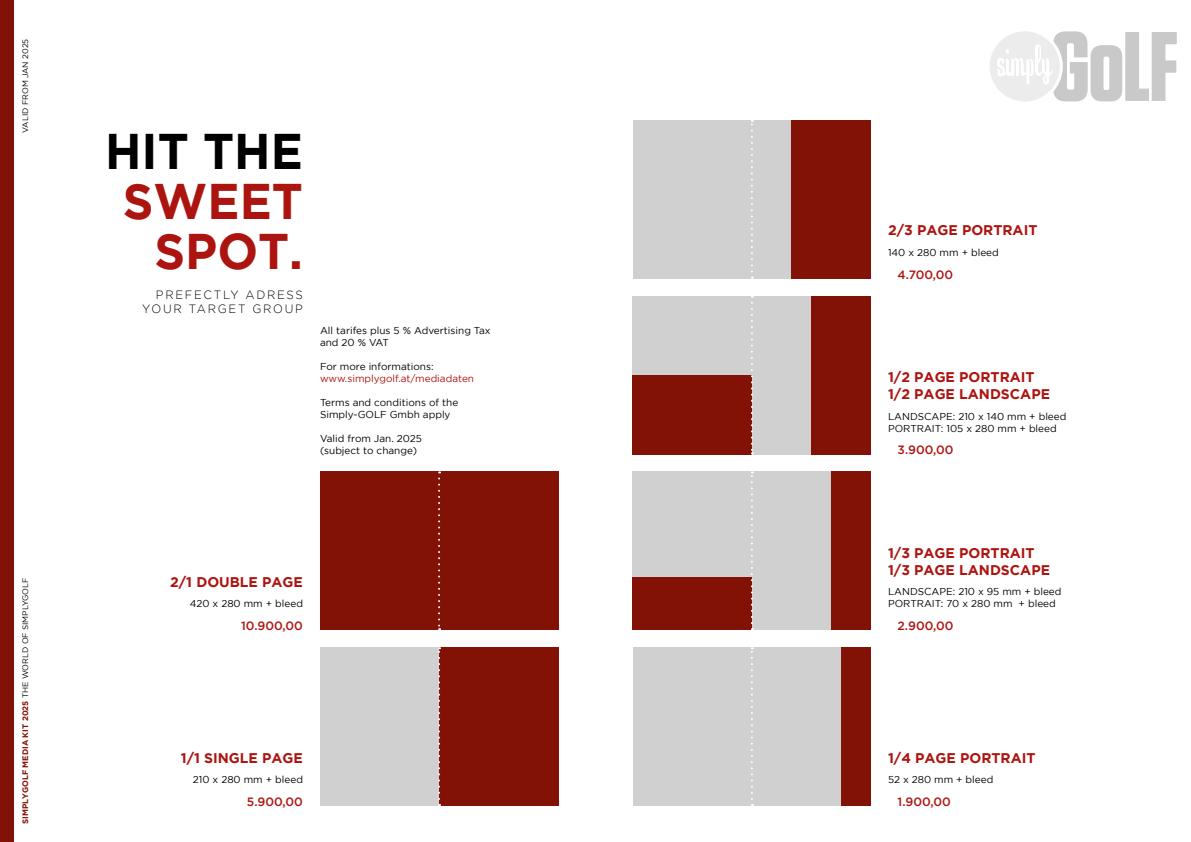
<style>
.page{position:relative;width:1191px;height:842px;background:#fff}
.page>*{position:absolute;margin:0;border:0;box-sizing:border-box;transform-origin:0 0}
.t1{font:700 50px/50px "Gotham";color:#ac1410;text-align:right;scale:.96 1}
.t2{font:700 50px "Gotham";color:#000;scale:.96 1}
.t3{font:700 14px/16.8px "Gotham";color:#ac1410}
.t4{font:500 12px "Gotham";color:#ac1410}
.t5{font:300 12px/14px "Gotham";letter-spacing:.15em;color:#000;text-align:right;scale:.96 1}
.t6{font:10px/12px "Gotham";color:#000}
.t7{font:10px "Gotham";color:#ac1410}
.t8{font:700 8px "Gotham";color:#821205}
.t9{font:8px "Gotham";color:#000}
.s1{font-weight:400;color:#000}
</style>
<div class="page">
<svg style="left:987px;top:30px;width:74px;height:73px"></svg>
<div style="left:986px;top:28px;width:76px;height:77px;border:3px solid #fff;border-radius:50%"></div>
<svg style="left:997px;top:31px;width:179px;height:70px"></svg>
<div style="left:0;top:0;width:14px;height:842px;background:#821205"></div>
<div style="left:633px;top:471px;width:238px;height:159px;background:#d0d0d0"></div>
<div style="left:633px;top:296px;width:238px;height:158px;background:#d0d0d0"></div>
<div style="left:320px;top:647px;width:119px;height:159px;background:#d0d0d0"></div>
<div style="left:439px;top:647px;width:119px;height:159px;background:#821205"></div>
<div style="left:320px;top:471px;width:238px;height:159px;background:#821205"></div>
<svg style="left:438px;top:471px;width:2px;height:159px"></svg>
<svg style="left:438px;top:647px;width:2px;height:159px"></svg>
<div style="left:633px;top:120px;width:158px;height:159px;background:#d0d0d0"></div>
<div style="left:791px;top:120px;width:80px;height:159px;background:#821205"></div>
<svg style="left:751px;top:120px;width:2px;height:159px"></svg>
<div style="left:811px;top:296px;width:60px;height:158px;background:#821205"></div>
<div style="left:633px;top:375px;width:119px;height:79px;background:#821205"></div>
<svg style="left:751px;top:296px;width:2px;height:158px"></svg>
<div style="left:633px;top:577px;width:119px;height:53px;background:#821205"></div>
<div style="left:831px;top:471px;width:40px;height:159px;background:#821205"></div>
<svg style="left:751px;top:471px;width:2px;height:159px"></svg>
<div style="left:633px;top:647px;width:208px;height:159px;background:#d0d0d0"></div>
<div style="left:841px;top:647px;width:30px;height:159px;background:#821205"></div>
<svg style="left:751px;top:647px;width:2px;height:159px"></svg>
<p class="t9" style="left:21px;top:133px;width:96px;rotate:-90deg">VALID FROM JAN 2025</p>
<p class="t8" style="left:21px;top:824px;width:248px;rotate:-90deg">SIMPLYGOLF MEDIA KIT 2025 <span class="s1">THE WORLD OF SIMPLYGOLF</span></p>
<h1 class="t2" style="left:105px;top:122px;width:208px">HIT THE</h1>
<h1 class="t1" style="left:123px;top:175px;width:189px">SWEET<br>SPOT.</h1>
<p class="t5" style="left:142px;top:288px;width:169px">PREFECTLY ADRESS<br>YOUR TARGET GROUP</p>
<p class="t6" style="left:320px;top:325px;width:172px">All tarifes plus 5 % Advertising Tax and 20 % VAT</p>
<p class="t6" style="left:320px;top:361px;width:115px">For more informations:</p>
<p class="t7" style="left:320px;top:373px;width:156px">www.simplygolf.at/mediadaten</p>
<p class="t6" style="left:320px;top:397px;width:140px">Terms and conditions of the<br>Simply-GOLF Gmbh apply</p>
<p class="t6" style="left:320px;top:433px;width:104px">Valid from Jan. 2025 (subject to change)</p>
<h2 class="t3" style="left:170px;top:573px;width:134px">2/1 DOUBLE PAGE</h2>
<p class="t6" style="left:190px;top:598px;width:115px">420 x 280 mm + bleed</p>
<p class="t4" style="left:231px;top:619px;width:73px">€ 10.900,00</p>
<h2 class="t3" style="left:181px;top:749px;width:124px">1/1 SINGLE PAGE</h2>
<p class="t6" style="left:193px;top:773px;width:112px">210 x 280 mm + bleed</p>
<p class="t4" style="left:237px;top:795px;width:67px">€ 5.900,00</p>
<h2 class="t3" style="left:888px;top:221px;width:151px">2/3 PAGE PORTRAIT</h2>
<p class="t6" style="left:888px;top:246px;width:112px">140 x 280 mm + bleed</p>
<p class="t4" style="left:888px;top:268px;width:67px">€ 4.700,00</p>
<h2 class="t3" style="left:888px;top:368px;width:164px">1/2 PAGE PORTRAIT<br>1/2 PAGE LANDSCAPE</h2>
<p class="t6" style="left:888px;top:410px;width:180px">LANDSCAPE: 210 x 140 mm + bleed<br>PORTRAIT: 105 x 280 mm + bleed</p>
<p class="t4" style="left:888px;top:443px;width:67px">€ 3.900,00</p>
<h2 class="t3" style="left:888px;top:544px;width:164px">1/3 PAGE PORTRAIT<br>1/3 PAGE LANDSCAPE</h2>
<p class="t6" style="left:888px;top:586px;width:175px">LANDSCAPE: 210 x 95 mm + bleed<br>PORTRAIT: 70 x 280 mm + bleed</p>
<p class="t4" style="left:888px;top:619px;width:67px">€ 2.900,00</p>
<h2 class="t3" style="left:888px;top:749px;width:149px">1/4 PAGE PORTRAIT</h2>
<p class="t6" style="left:888px;top:773px;width:107px">52 x 280 mm + bleed</p>
<p class="t4" style="left:888px;top:795px;width:64px">€ 1.900,00</p>
</div>
